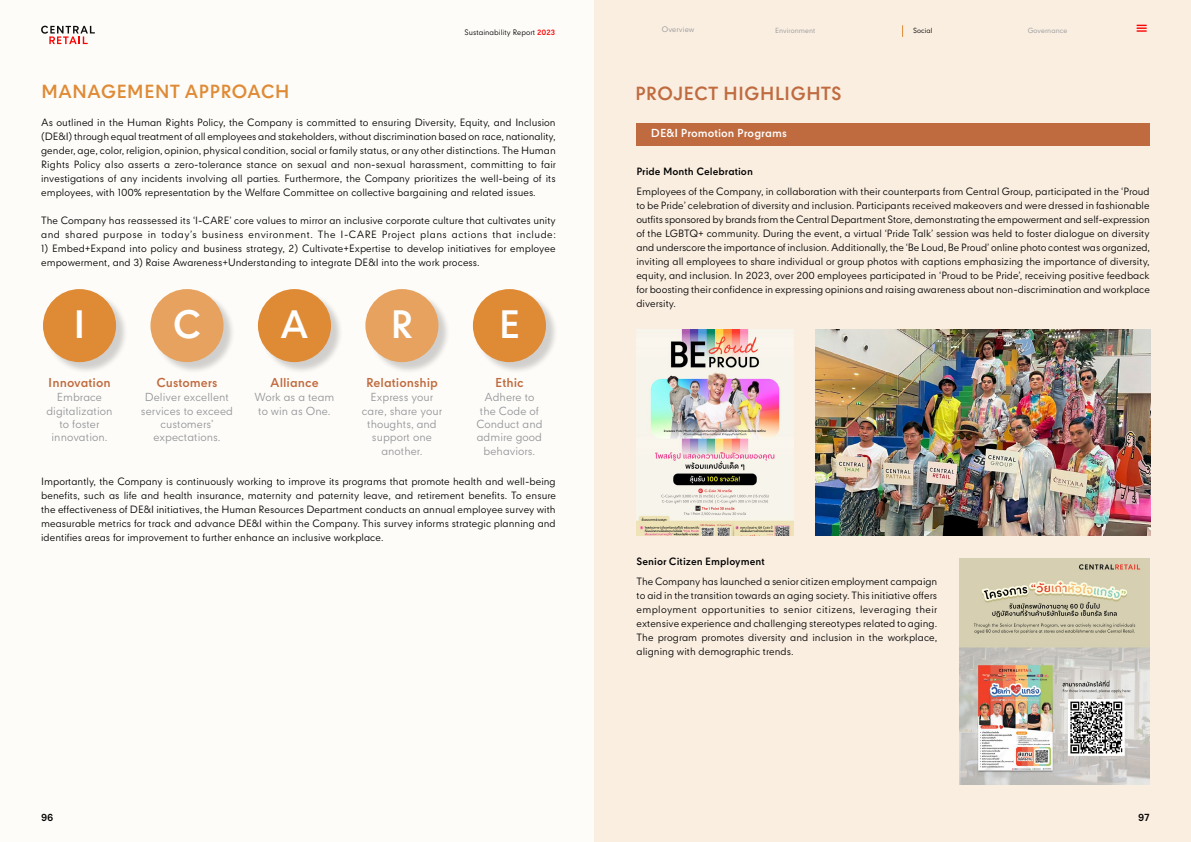
<style>
.page{position:relative;width:1191px;height:842px;background:#fefcf9}
.page>*{position:absolute;margin:0;border:0;box-sizing:border-box;transform-origin:0 0}
.t1{font:700 37.5px "CPN";color:#fff}
.t2{font:700 18px "CPN";color:#df8b36}
.t3{font:700 18px "CPN";color:#bf6b3f}
.t4{font:700 12.2px "CPN";color:#bf6b3f}
.t5{font:11px/13.5px "CPN";color:#939598;text-align:center}
.t6{font:700 11px "CPN";color:#fff}
.t7{font:10px/14px "CPN";color:#000;text-align:justify}
.t8{font:700 10px "CPN";color:#000}
.t9{font:7.5px "CPN";color:#000}
.t10{font:7.5px "CPN";color:#939598}
.t11{font:7px "CPN";color:#939598}
.t12{font:7px "CPN";color:#000}
.s1{font-weight:700;color:#fa0505}
</style>
<div class="page">
<div style="left:45px;top:291px;width:83px;height:84px;background:#000;opacity:.18"></div>
<div style="left:43px;top:289px;width:73px;height:73px;background:#df8b36;border-radius:50%"></div>
<div style="left:152px;top:291px;width:84px;height:84px;background:#000;opacity:.18"></div>
<div style="left:150px;top:289px;width:73px;height:73px;background:#e6a25e;border-radius:50%"></div>
<div style="left:260px;top:291px;width:83px;height:84px;background:#000;opacity:.18"></div>
<div style="left:258px;top:289px;width:73px;height:73px;background:#df8b36;border-radius:50%"></div>
<div style="left:367px;top:291px;width:84px;height:84px;background:#000;opacity:.18"></div>
<div style="left:365px;top:289px;width:73px;height:73px;background:#e6a25e;border-radius:50%"></div>
<div style="left:475px;top:291px;width:83px;height:84px;background:#000;opacity:.18"></div>
<div style="left:473px;top:289px;width:73px;height:73px;background:#df8b36;border-radius:50%"></div>
<div style="left:595px;top:0;width:596px;height:842px;background:#faeee1"></div>
<img style="left:815px;top:330px;width:335px;height:205px">
<img style="left:636px;top:330px;width:157px;height:205px">
<div style="left:636px;top:123px;width:513px;height:22px;background:#bf6b3f"></div>
<img style="left:960px;top:558px;width:189px;height:227px">
<svg style="left:902px;top:25px;width:1px;height:12px"></svg>
<svg style="left:41px;top:26px;width:54px;height:18px"></svg>
<svg style="left:1136px;top:25px;width:10px;height:7px"></svg>
<p class="t9" style="left:464px;top:28px;width:92px">Sustainability Report <span class="s1">2023</span></p>
<h2 class="t2" style="left:41px;top:82px;width:250px">MANAGEMENT APPROACH</h2>
<p class="t7" style="left:41px;top:117px;width:516px">As outlined in the Human Rights Policy, the Company is committed to ensuring Diversity, Equity, and Inclusion (DE&amp;I) through equal treatment of all employees and stakeholders, without discrimination based on race, nationality, gender, age, color, religion, opinion, physical condition, social or family status, or any other distinctions. The Human Rights Policy also asserts a zero-tolerance stance on sexual and non-sexual harassment, committing to fair investigations of any incidents involving all parties. Furthermore, the Company prioritizes the well-being of its employees, with 100% representation by the Welfare Committee on collective bargaining and related issues.</p>
<p class="t7" style="left:41px;top:215px;width:516px">The Company has reassessed its ‘I-CARE’ core values to mirror an inclusive corporate culture that cultivates unity and shared purpose in today’s business environment. The I-CARE Project plans actions that include:</p>
<p class="t7" style="left:41px;top:243px;width:516px">1) Embed+Expand into policy and business strategy, 2) Cultivate+Expertise to develop initiatives for employee empowerment, and 3) Raise Awareness+Understanding to integrate DE&amp;I into the work process.</p>
<h1 class="t1" style="left:172px;top:303px;width:31px">C</h1>
<p class="t4" style="left:156px;top:376px;width:62px">Customers</p>
<p class="t5" style="left:141px;top:391px;width:94px">Deliver excellent services to exceed customers’ expectations.</p>
<h1 class="t1" style="left:73px;top:303px;width:14px">I</h1>
<h1 class="t1" style="left:280px;top:303px;width:31px">A</h1>
<h1 class="t1" style="left:390px;top:303px;width:25px">R</h1>
<h1 class="t1" style="left:498px;top:303px;width:24px">E</h1>
<p class="t4" style="left:495px;top:376px;width:30px">Ethic</p>
<p class="t5" style="left:476px;top:391px;width:68px">Adhere to the Code of<br>Conduct and admire good behaviors.</p>
<p class="t7" style="left:41px;top:475px;width:516px">Importantly, the Company is continuously working to improve its programs that promote health and well-being benefits, such as life and health insurance, maternity and paternity leave, and retirement benefits. To ensure the effectiveness of DE&amp;I initiatives, the Human Resources Department conducts an annual employee survey with measurable metrics for track and advance DE&amp;I within the Company. This survey informs strategic planning and identifies areas for improvement to further enhance an inclusive workplace.</p>
<p class="t4" style="left:48px;top:376px;width:64px">Innovation</p>
<p class="t5" style="left:46px;top:391px;width:68px">Embrace digitalization to foster innovation.</p>
<p class="t4" style="left:270px;top:376px;width:50px">Alliance</p>
<p class="t5" style="left:254px;top:391px;width:82px">Work as a team to win as One.</p>
<p class="t4" style="left:366px;top:376px;width:73px">Relationship</p>
<p class="t5" style="left:362px;top:391px;width:82px">Express your care, share your thoughts, and support one another.</p>
<p class="t10" style="left:662px;top:25px;width:34px">Overview</p>
<p class="t11" style="left:775px;top:26px;width:42px">Environment</p>
<p class="t12" style="left:913px;top:26px;width:21px">Social</p>
<p class="t11" style="left:1027px;top:26px;width:41px">Governance</p>
<h2 class="t3" style="left:635px;top:83px;width:208px">PROJECT HIGHLIGHTS</h2>
<p class="t6" style="left:651px;top:127px;width:137px">DE&amp;I Promotion Programs</p>
<p class="t8" style="left:636px;top:166px;width:118px">Pride Month Celebration</p>
<p class="t7" style="left:636px;top:186px;width:515px">Employees of the Company, in collaboration with their counterparts from Central Group, participated in the ‘Proud to be Pride’ celebration of diversity and inclusion. Participants received makeovers and were dressed in fashionable outfits sponsored by brands from the Central Department Store, demonstrating the empowerment and self-expression of the LGBTQ+ community. During the event, a virtual ‘Pride Talk’ session was held to foster dialogue on diversity and underscore the importance of inclusion. Additionally, the ‘Be Loud, Be Proud’ online photo contest was organized, inviting all employees to share individual or group photos with captions emphasizing the importance of diversity, equity, and inclusion. In 2023, over 200 employees participated in ‘Proud to be Pride’, receiving positive feedback for boosting their confidence in expressing opinions and raising awareness about non-discrimination and workplace diversity.</p>
<p class="t8" style="left:636px;top:556px;width:130px">Senior Citizen Employment</p>
<p class="t7" style="left:636px;top:575px;width:302px">The Company has launched a senior citizen employment campaign to aid in the transition towards an aging society. This initiative offers employment opportunities to senior citizens, leveraging their extensive experience and challenging stereotypes related to aging.<br>The program promotes diversity and inclusion in the workplace, aligning with demographic trends.</p>
<p class="t8" style="left:41px;top:812px;width:14px">96</p>
<p class="t8" style="left:1138px;top:812px;width:13px">97</p>
</div>
